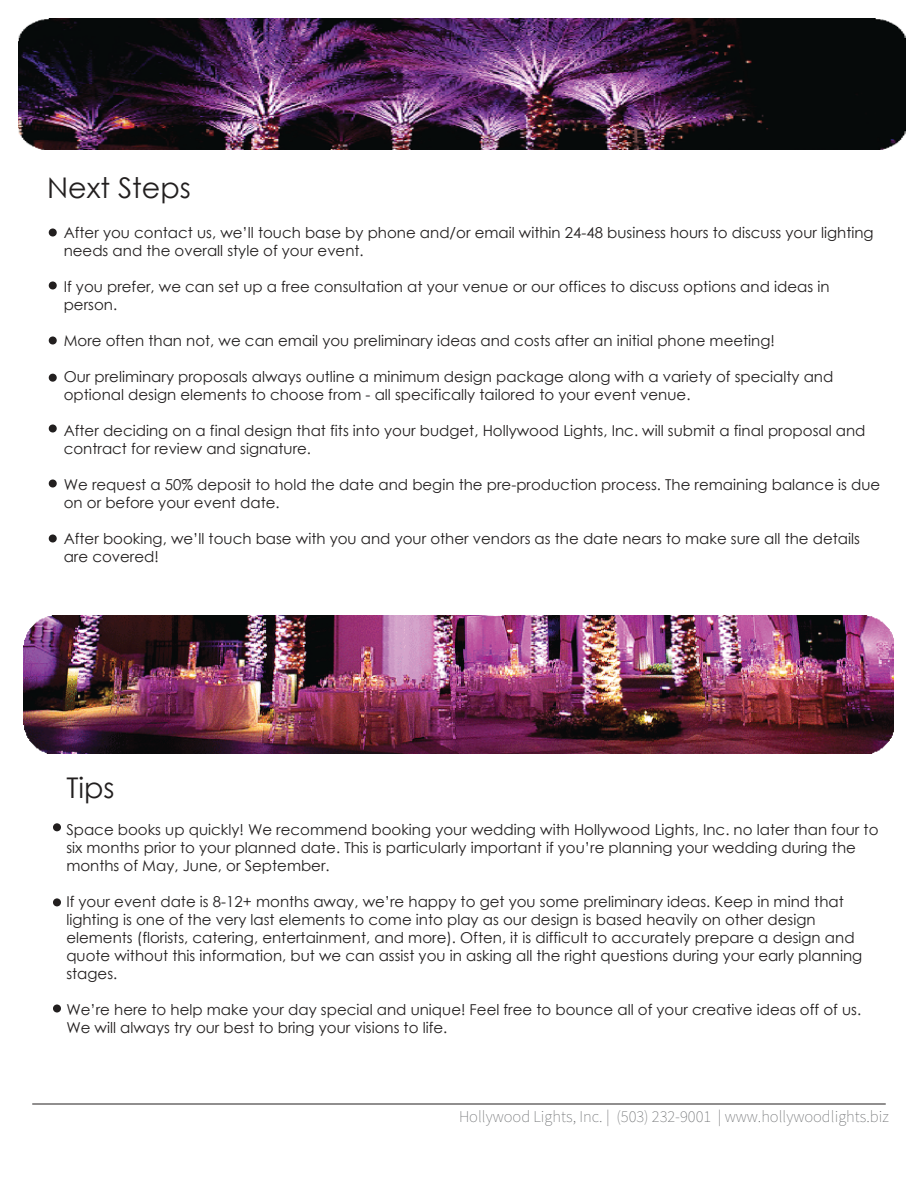
<style>
.page{position:relative;width:918px;height:1188px;background:#fff}
.page>*{position:absolute;margin:0;border:0;box-sizing:border-box;transform-origin:0 0}
.t1{font:28.5px "Century Gothic";color:#221f1f}
.t2{font:200 16.5px "Source Sans Pro";color:#6c6e70}
.t3{font:15px/18px "Century Gothic";color:#221f1f}
</style>
<div class="page">
<hr style="left:32px;top:1104px;width:854px;height:1px;background:#221f1f">
<img style="left:18px;top:18px;width:888px;height:132px">
<img style="left:24px;top:615px;width:870px;height:138px">
<div style="left:49px;top:229px;width:7px;height:7px;background:#221f1f;border-radius:50%"></div>
<div style="left:49px;top:228px;width:8px;height:9px;border:2px solid #221f1f;border-radius:50%"></div>
<div style="left:49px;top:282px;width:7px;height:7px;background:#221f1f;border-radius:50%"></div>
<div style="left:49px;top:281px;width:8px;height:8px;border:2px solid #221f1f;border-radius:50%"></div>
<div style="left:49px;top:337px;width:7px;height:7px;background:#221f1f;border-radius:50%"></div>
<div style="left:49px;top:336px;width:8px;height:9px;border:2px solid #221f1f;border-radius:50%"></div>
<div style="left:49px;top:374px;width:7px;height:7px;background:#221f1f;border-radius:50%"></div>
<div style="left:49px;top:374px;width:8px;height:8px;border:2px solid #221f1f;border-radius:50%"></div>
<div style="left:49px;top:425px;width:7px;height:7px;background:#221f1f;border-radius:50%"></div>
<div style="left:49px;top:424px;width:8px;height:9px;border:2px solid #221f1f;border-radius:50%"></div>
<div style="left:49px;top:480px;width:7px;height:7px;background:#221f1f;border-radius:50%"></div>
<div style="left:49px;top:479px;width:8px;height:9px;border:2px solid #221f1f;border-radius:50%"></div>
<div style="left:49px;top:535px;width:7px;height:7px;background:#221f1f;border-radius:50%"></div>
<div style="left:49px;top:534px;width:8px;height:9px;border:2px solid #221f1f;border-radius:50%"></div>
<div style="left:54px;top:824px;width:6px;height:7px;background:#221f1f;border-radius:50%"></div>
<div style="left:53px;top:823px;width:8px;height:8px;border:2px solid #221f1f;border-radius:50%"></div>
<div style="left:54px;top:899px;width:6px;height:7px;background:#221f1f;border-radius:50%"></div>
<div style="left:53px;top:898px;width:8px;height:8px;border:2px solid #221f1f;border-radius:50%"></div>
<div style="left:54px;top:1005px;width:6px;height:7px;background:#221f1f;border-radius:50%"></div>
<div style="left:53px;top:1004px;width:8px;height:9px;border:2px solid #221f1f;border-radius:50%"></div>
<h1 class="t1" style="left:47px;top:177px;width:145px">Next Steps</h1>
<p class="t3" style="left:64px;top:225px;width:811px">After you contact us, we’ll touch base by phone and/or email within 24-48 business hours to discuss your lighting needs and the overall style of your event.</p>
<p class="t3" style="left:64px;top:279px;width:767px">If you prefer, we can set up a free consultation at your venue or our offices to discuss options and ideas in person.</p>
<p class="t3" style="left:64px;top:333px;width:713px">More often than not, we can email you preliminary ideas and costs after an initial phone meeting!</p>
<p class="t3" style="left:64px;top:369px;width:771px">Our preliminary proposals always outline a minimum design package along with a variety of specialty and optional design elements to choose from - all specifically tailored to your event venue.</p>
<p class="t3" style="left:64px;top:423px;width:803px">After deciding on a final design that fits into your budget, Hollywood Lights, Inc. will submit a final proposal and contract for review and signature.</p>
<p class="t3" style="left:64px;top:477px;width:818px">We request a 50% deposit to hold the date and begin the pre-production process. The remaining balance is due on or before your event date.</p>
<p class="t3" style="left:64px;top:531px;width:798px">After booking, we’ll touch base with you and your other vendors as the date nears to make sure all the details are covered!</p>
<h1 class="t1" style="left:66px;top:776px;width:50px">Tips</h1>
<p class="t3" style="left:66px;top:822px;width:814px">Space books up quickly! We recommend booking your wedding with Hollywood Lights, Inc. no later than four to six months prior to your planned date. This is particularly important if you’re planning your wedding during the months of May, June, or September.</p>
<p class="t3" style="left:66px;top:894px;width:797px">If your event date is 8-12+ months away, we’re happy to get you some preliminary ideas. Keep in mind that lighting is one of the very last elements to come into play as our design is based heavily on other design elements (florists, catering, entertainment, and more). Often, it is difficult to accurately prepare a design and quote without this information, but we can assist you in asking all the right questions during your early planning stages.</p>
<p class="t3" style="left:66px;top:1002px;width:796px">We’re here to help make your day special and unique! Feel free to bounce all of your creative ideas off of us.<br>We will always try our best to bring your visions to life.</p>
<p class="t2" style="left:459px;top:1110px;width:432px">Hollywood Lights, Inc. | (503) 232-9001 | www.hollywoodlights.biz</p>
</div>
